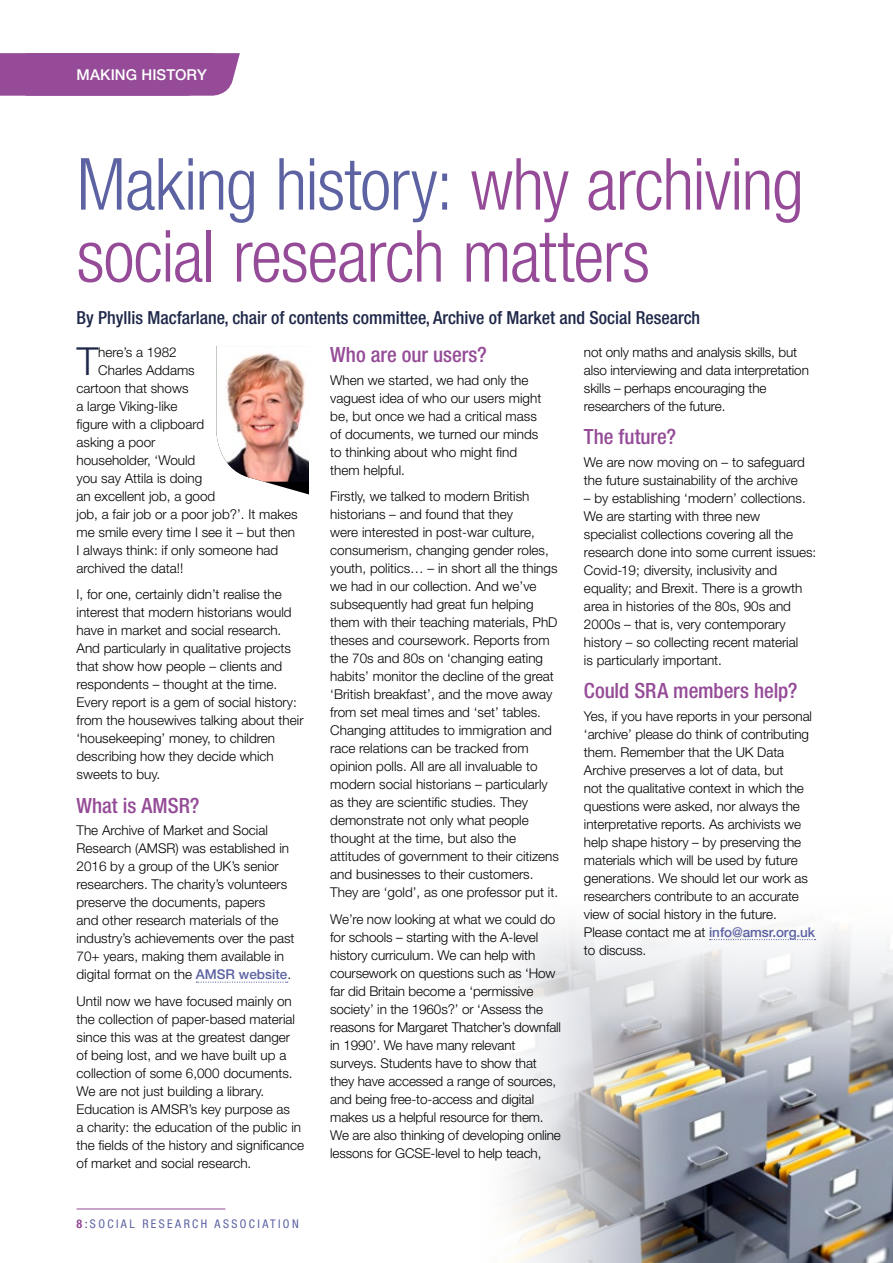
<style>
.page{position:relative;width:893px;height:1263px;background:#fff}
.page>*{position:absolute;margin:0;border:0;box-sizing:border-box;transform-origin:0 0}
.t1{font:300 condensed 72px/72px "Helvetica Neue LT";letter-spacing:-.02em;color:#954b97}
.t2{font:300 38.7px "Helvetica Neue LT";color:#1e2749}
.t3{font:500 condensed 21px "Helvetica Neue LT";color:#954b97}
.t4{font:500 condensed 18px "Helvetica Neue LT";color:#1e2749}
.t5{font:500 15px "Helvetica Neue LT";letter-spacing:.005em;color:#fff}
.t6{font:300 13.5px/18px "Helvetica Neue LT";color:#000}
.t7{font:condensed 12px "Helvetica Neue LT";letter-spacing:.2em;color:#5c62a2}
.s1{color:#5c62a2}
.s2{font-weight:500;color:#5c62a2}
.s3{font-weight:700;color:#954b97}
.s4{color:#1e2749}
</style>
<div class="page">
<hr style="left:77px;top:1208px;width:148px;height:1px;background:#954b97">
<div style="left:0;top:53px;width:240px;height:43px;background:#954b97"></div>
<svg style="left:265px;top:482px;width:44px;height:12px"></svg>
<img style="left:216px;top:346px;width:93px;height:136px">
<img style="left:510px;top:928px;width:383px;height:335px">
<svg style="left:196px;top:981px;width:92px;height:2px"></svg>
<svg style="left:710px;top:939px;width:106px;height:1px"></svg>
<p class="t5" style="left:77px;top:66px;width:132px">MAKING HISTORY</p>
<h1 class="t1" style="left:77px;top:148px;width:729px"><span class="s1">Making history:</span> why archiving social research matters</h1>
<h3 class="t4" style="left:77px;top:307px;width:625px">By Phyllis Macfarlane, chair of contents committee, Archive of Market and Social Research</h3>
<h2 class="t2" style="left:77px;top:337px;width:23px">T</h2>
<p class="t6" style="left:98px;top:343px;width:80px">here’s a 1982</p>
<p class="t6" style="left:584px;top:343px;width:226px">not only maths and analysis skills, but also interviewing and data interpretation skills – perhaps encouraging the researchers of the future.</p>
<h3 class="t3" style="left:584px;top:424px;width:94px">The future?</h3>
<p class="t6" style="left:584px;top:452px;width:222px">We are now moving on – to safeguard the future sustainability of the archive</p>
<p class="t6" style="left:584px;top:488px;width:234px">– by establishing ‘modern’ collections.<br>We are starting with three new specialist collections covering all the research done into some current issues:<br>Covid-19; diversity, inclusivity and equality; and Brexit. There is a growth area in histories of the 80s, 90s and 2000s – that is, very contemporary history – so collecting recent material<br>is particularly important.</p>
<h3 class="t3" style="left:584px;top:678px;width:215px">Could SRA members help?</h3>
<p class="t6" style="left:584px;top:706px;width:233px">Yes, if you have reports in your personal ‘archive’ please do think of contributing them. Remember that the UK Data Archive preserves a lot of data, but<br>not the qualitative context in which the questions were asked, nor always the interpretative reports. As archivists we help shape history – by preserving the materials which will be used by future generations. We should let our work as researchers contribute to an accurate view of social history in the future.<br>Please contact me at <span class="s2">info@amsr.org.uk </span>to discuss.</p>
<h3 class="t3" style="left:330px;top:342px;width:158px">Who are our users?</h3>
<p class="t6" style="left:330px;top:371px;width:213px">When we started, we had only the vaguest idea of who our users might be, but once we had a critical mass of documents, we turned our minds to thinking about who might find them helpful.</p>
<p class="t6" style="left:330px;top:487px;width:230px">Firstly, we talked to modern British historians – and found that they<br>were interested in post-war culture, consumerism, changing gender roles, youth, politics… – in short all the things we had in our collection. And we’ve subsequently had great fun helping them with their teaching materials, PhD theses and coursework. Reports from the 70s and 80s on ‘changing eating habits’ monitor the decline of the great ‘British breakfast’, and the move away from set meal times and ‘set’ tables.<br>Changing attitudes to immigration and race relations can be tracked from opinion polls. All are all invaluable to modern social historians – particularly as they are scientific studies. They demonstrate not only what people thought at the time, but also the attitudes of government to their citizens and businesses to their customers.<br>They are ‘gold’, as one professor put it.</p>
<p class="t6" style="left:330px;top:909px;width:232px">We’re now looking at what we could do for schools – starting with the A-level history curriculum. We can help with coursework on questions such as ‘How far did Britain become a ‘permissive society’ in the 1960s?’ or ‘Assess the reasons for Margaret Thatcher’s downfall in 1990’. We have many relevant surveys. Students have to show that they have accessed a range of sources, and being free-to-access and digital makes us a helpful resource for them.<br>We are also thinking of developing online lessons for GCSE-level to help teach,</p>
<p class="t6" style="left:98px;top:360px;width:98px">Charles Addams</p>
<p class="t6" style="left:77px;top:378px;width:114px">cartoon that shows</p>
<p class="t6" style="left:77px;top:396px;width:103px">a large Viking-like</p>
<p class="t6" style="left:77px;top:414px;width:129px">figure with a clipboard</p>
<p class="t6" style="left:77px;top:432px;width:81px">asking a poor</p>
<p class="t6" style="left:77px;top:450px;width:120px">householder, ‘Would</p>
<p class="t6" style="left:77px;top:468px;width:127px">you say Attila is doing</p>
<p class="t6" style="left:77px;top:486px;width:140px">an excellent job, a good</p>
<p class="t6" style="left:77px;top:504px;width:223px">job, a fair job or a poor job?’. It makes</p>
<p class="t6" style="left:77px;top:522px;width:220px">me smile every time I see it – but then</p>
<p class="t6" style="left:77px;top:540px;width:203px">I always think: if only someone had</p>
<p class="t6" style="left:77px;top:558px;width:108px">archived the data!!</p>
<p class="t6" style="left:77px;top:585px;width:229px">I, for one, certainly didn’t realise the interest that modern historians would have in market and social research.<br>And particularly in qualitative projects that show how people – clients and respondents – thought at the time.<br>Every report is a gem of social history: from the housewives talking about their ‘housekeeping’ money, to children describing how they decide which sweets to buy.</p>
<h3 class="t3" style="left:77px;top:793px;width:125px">What is AMSR?</h3>
<p class="t6" style="left:77px;top:821px;width:220px">The Archive of Market and Social Research (AMSR) was established in 2016 by a group of the UK’s senior researchers. The charity’s volunteers preserve the documents, papers<br>and other research materials of the industry’s achievements over the past 70+ years, making them available in digital format on the <span class="s2">AMSR website</span>.</p>
<p class="t6" style="left:77px;top:991px;width:229px">Until now we have focused mainly on the collection of paper-based material since this was at the greatest danger of being lost, and we have built up a collection of some 6,000 documents.<br>We are not just building a library.<br>Education is AMSR’s key purpose as<br>a charity: the education of the public in the fields of the history and significance of market and social research.</p>
<p class="t7" style="left:77px;top:1216px;width:224px"><span class="s3">8</span><span class="s4">:</span>SOCIAL RESEARCH ASSOCIATION</p>
</div>
